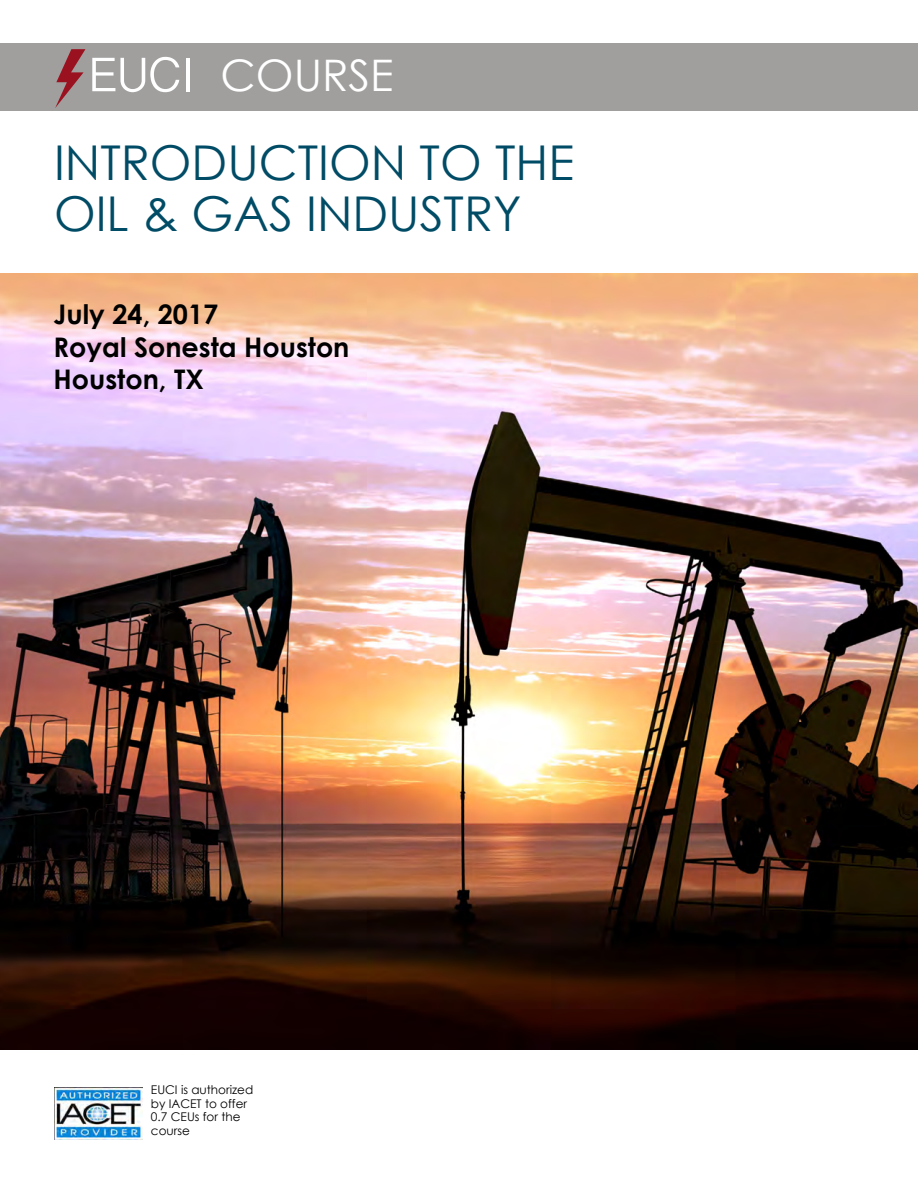
<style>
.page{position:relative;width:918px;height:1188px;background:#fff}
.page>*{position:absolute;margin:0;border:0;box-sizing:border-box;transform-origin:0 0}
.t1{font:48px/51px "Century Gothic";color:#004b65}
.t2{font:43.5px "Century Gothic";color:#fff}
.t3{font:700 27px/32.4px "Century Gothic";color:#000}
.t4{font:12px/13.5px "Century Gothic";color:#000}
</style>
<div class="page">
<img style="left:0;top:274px;width:918px;height:775px">
<div style="left:0;top:44px;width:918px;height:67px;background:#a09f9e"></div>
<svg style="left:92px;top:57px;width:87px;height:35px"></svg>
<hr style="left:186px;top:58px;width:4px;height:33px;background:#fff">
<svg style="left:55px;top:49px;width:30px;height:59px"></svg>
<img style="left:55px;top:1087px;width:87px;height:53px">
<h2 class="t2" style="left:220px;top:45px;width:175px">COURSE</h2>
<h1 class="t1" style="left:54px;top:136px;width:522px">INTRODUCTION TO THE<br>OIL &amp; GAS INDUSTRY</h1>
<h3 class="t3" style="left:54px;top:297px;width:297px">July 24, 2017<br>Royal Sonesta Houston<br>Houston, TX</h3>
<p class="t4" style="left:151px;top:1083px;width:104px">EUCI is authorized by IACET to offer<br>0.7 CEUs for the course</p>
</div>
